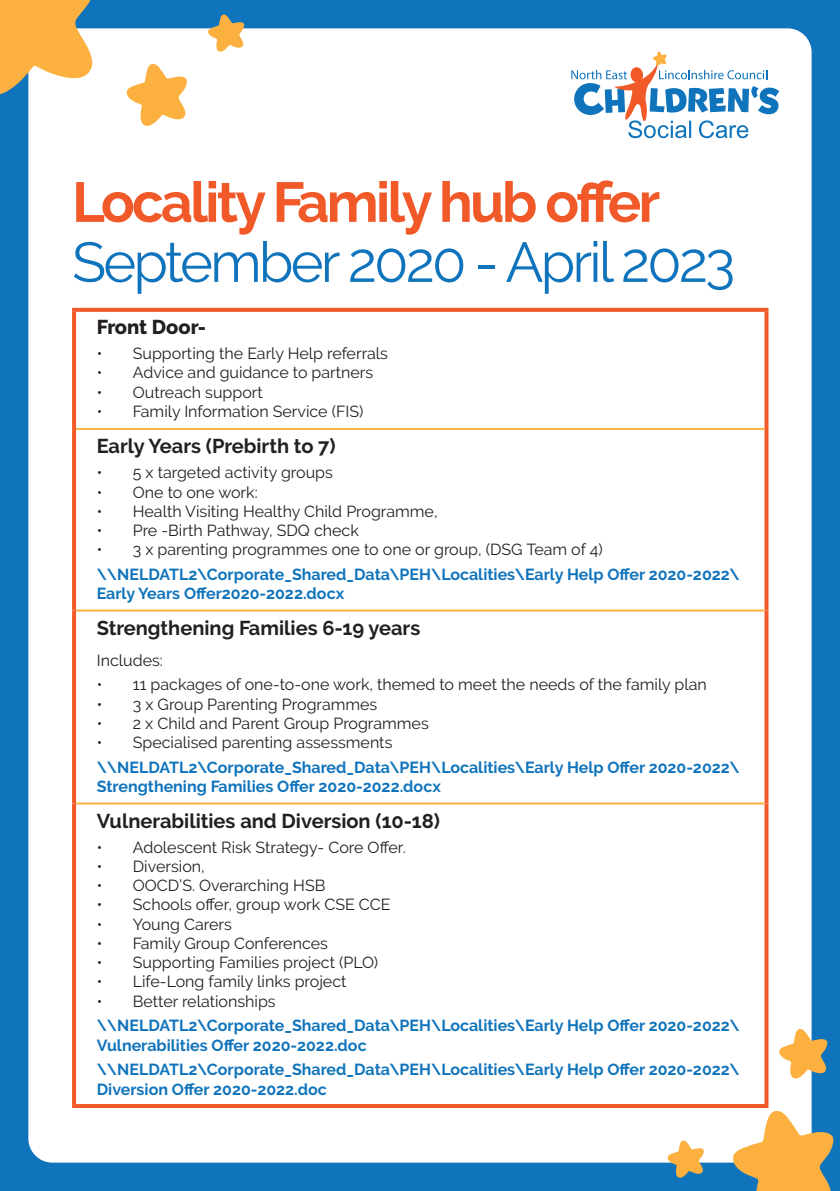
<style>
.page{position:relative;width:840px;height:1191px;background:#fff}
.page>*{position:absolute;margin:0;border:0;box-sizing:border-box;transform-origin:0 0}
.t1{font:56px/60px "Raleway";letter-spacing:-.05em;color:#1074bc}
.t2{font:700 20px "Raleway";color:#231f20}
.t3{font:800 20px "Raleway";color:#231f20}
.t4{font:16px "Raleway";color:#231f20}
.t5{font:700 16px/19.2px "Raleway";color:#1074bc}
.s1{font-weight:700;color:#f15929}
</style>
<div class="page">
<div style="left:0;top:0;width:839px;height:1191px;background:#1074bc"></div>
<div style="left:28px;top:28px;width:783px;height:1134px;background:#fff;border-radius:24px"></div>
<svg style="left:0;top:0;width:98px;height:108px"></svg>
<svg style="left:730px;top:1109px;width:104px;height:82px"></svg>
<svg style="left:126px;top:64px;width:61px;height:62px"></svg>
<svg style="left:207px;top:14px;width:37px;height:38px"></svg>
<svg style="left:571px;top:52px;width:207px;height:86px"></svg>
<svg style="left:72px;top:308px;width:696px;height:4px;background:#f15f31"></svg>
<svg style="left:72px;top:312px;width:4px;height:117px"></svg>
<svg style="left:764px;top:312px;width:4px;height:117px"></svg>
<svg style="left:72px;top:429px;width:4px;height:181px"></svg>
<svg style="left:764px;top:429px;width:4px;height:181px"></svg>
<svg style="left:72px;top:610px;width:4px;height:193px"></svg>
<svg style="left:764px;top:610px;width:4px;height:193px"></svg>
<svg style="left:72px;top:803px;width:4px;height:301px"></svg>
<svg style="left:764px;top:803px;width:4px;height:301px"></svg>
<hr style="left:72px;top:1104px;width:696px;height:4px;background:#f15929">
<hr style="left:76px;top:428px;width:688px;height:2px;background:#fbb03f">
<hr style="left:76px;top:609px;width:688px;height:2px;background:#fbb03f">
<hr style="left:76px;top:802px;width:688px;height:2px;background:#fbb03f">
<svg style="left:666px;top:1140px;width:38px;height:38px"></svg>
<svg style="left:779px;top:1028px;width:48px;height:54px"></svg>
<p class="t1" style="left:72px;top:172px;width:664px"><span class="s1">Locality Family hub offer<br></span>September 2020 - April 2023</p>
<p class="t3" style="left:97px;top:316px;width:111px">Front Door-</p>
<p class="t4" style="left:97px;top:344px;width:292px">• Supporting the Early Help referrals</p>
<p class="t4" style="left:97px;top:363px;width:278px">• Advice and guidance to partners</p>
<p class="t4" style="left:97px;top:383px;width:167px">• Outreach support</p>
<p class="t4" style="left:97px;top:402px;width:268px">• Family Information Service (FIS)</p>
<p class="t2" style="left:97px;top:435px;width:240px">Early Years (Prebirth to 7)</p>
<p class="t4" style="left:97px;top:463px;width:237px">• 5 x targeted activity groups</p>
<p class="t4" style="left:97px;top:482px;width:162px">• One to one work:</p>
<p class="t4" style="left:97px;top:502px;width:342px">• Health Visiting Healthy Child Programme,</p>
<p class="t4" style="left:97px;top:521px;width:263px">• Pre -Birth Pathway, SDQ check</p>
<p class="t4" style="left:97px;top:540px;width:507px">• 3 x parenting programmes one to one or group, (DSG Team of 4)</p>
<p class="t5" style="left:97px;top:565px;width:644px">\\NELDATL2\Corporate_Shared_Data\PEH\Localities\Early Help Offer 2020-2022\<br>Early Years Offer2020-2022.docx</p>
<p class="t2" style="left:97px;top:616px;width:325px">Strengthening Families 6-19 years</p>
<p class="t4" style="left:97px;top:650px;width:68px">Includes:</p>
<p class="t4" style="left:97px;top:675px;width:611px">• 11 packages of one-to-one work, themed to meet the needs of the family plan</p>
<p class="t4" style="left:97px;top:694px;width:282px">• 3 x Group Parenting Programmes</p>
<p class="t4" style="left:97px;top:714px;width:333px">• 2 x Child and Parent Group Programmes</p>
<p class="t4" style="left:97px;top:733px;width:297px">• Specialised parenting assessments</p>
<p class="t5" style="left:97px;top:758px;width:644px">\\NELDATL2\Corporate_Shared_Data\PEH\Localities\Early Help Offer 2020-2022\<br>Strengthening Families Offer 2020-2022.docx</p>
<p class="t2" style="left:97px;top:809px;width:344px">Vulnerabilities and Diversion (10-18)</p>
<p class="t4" style="left:97px;top:838px;width:310px">• Adolescent Risk Strategy- Core Offer.</p>
<p class="t4" style="left:97px;top:857px;width:109px">• Diversion,</p>
<p class="t4" style="left:97px;top:876px;width:230px">• OOCD’S. Overarching HSB</p>
<p class="t4" style="left:97px;top:895px;width:295px">• Schools offer, group work CSE CCE</p>
<p class="t4" style="left:97px;top:914px;width:136px">• Young Carers</p>
<p class="t4" style="left:97px;top:934px;width:232px">• Family Group Conferences</p>
<p class="t4" style="left:97px;top:953px;width:283px">• Supporting Families project (PLO)</p>
<p class="t4" style="left:97px;top:972px;width:251px">• Life-Long family links project</p>
<p class="t4" style="left:97px;top:991px;width:180px">• Better relationships</p>
<p class="t5" style="left:97px;top:1016px;width:644px">\\NELDATL2\Corporate_Shared_Data\PEH\Localities\Early Help Offer 2020-2022\<br>Vulnerabilities Offer 2020-2022.doc</p>
<p class="t5" style="left:97px;top:1060px;width:644px">\\NELDATL2\Corporate_Shared_Data\PEH\Localities\Early Help Offer 2020-2022\<br>Diversion Offer 2020-2022.doc</p>
</div>
